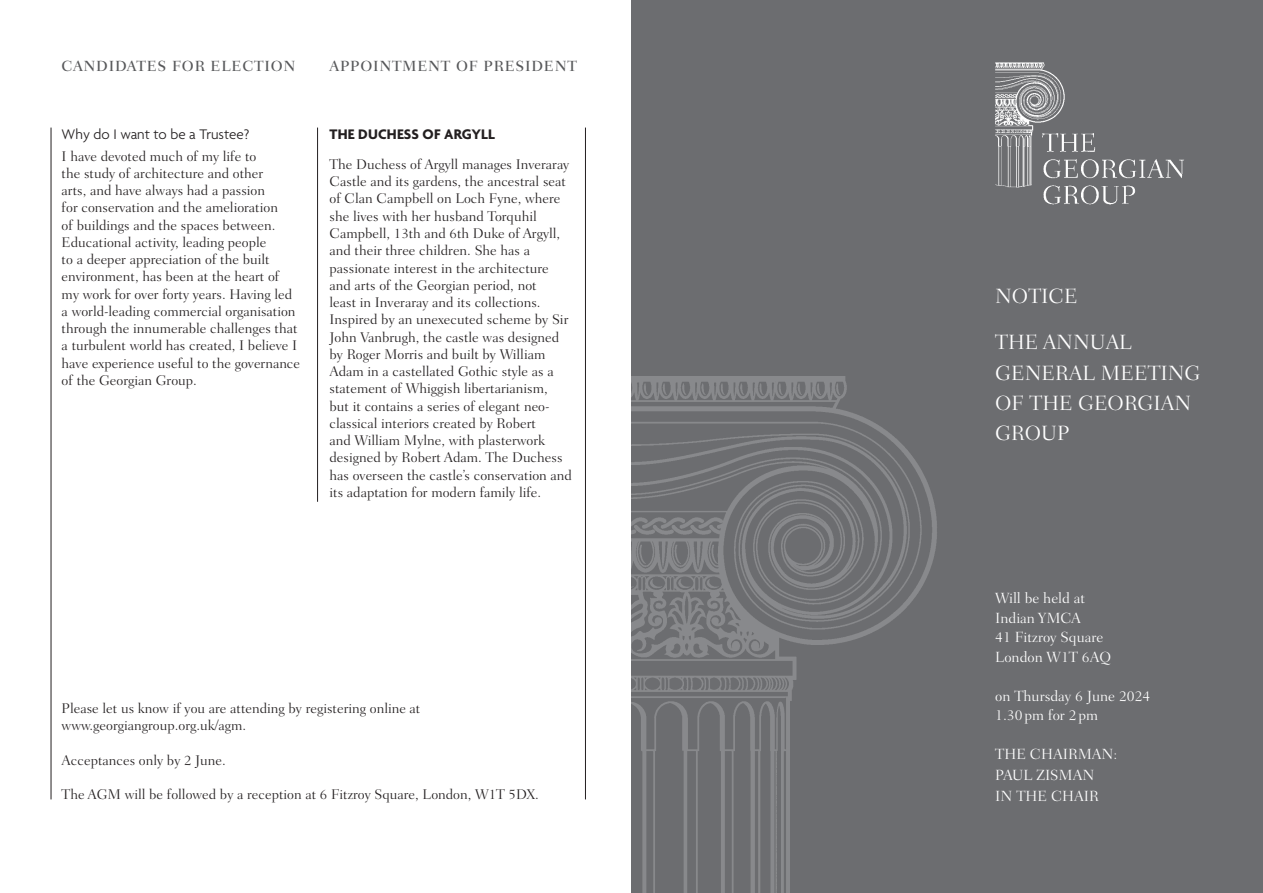
<style>
.page{position:relative;width:1263px;height:893px;background:#fff}
.page>*{position:absolute;margin:0;border:0;box-sizing:border-box;transform-origin:0 0}
.t1{font:300 21px/30.2px "Fairfield LH";color:#fff}
.t2{font:300 15px/19.5px "Fairfield LH";color:#fff}
.t3{font:500 15px "Fairfield LH";letter-spacing:.05em;color:#57585a}
.t4{font:300 15px "Agenda";color:#231f20}
.t5{font:700 15px "Agenda";letter-spacing:.01em;color:#231f20}
.t6{font:300 14.25px/17.2px "Fairfield LH";color:#231f20}
</style>
<div class="page">
<div style="left:631px;top:0;width:632px;height:893px;background:#6c6d70"></div>
<img style="left:631px;top:376px;width:306px;height:517px">
<img style="left:995px;top:62px;width:189px;height:143px">
<hr style="left:317px;top:128px;width:1px;height:374px;background:#231f20">
<hr style="left:51px;top:128px;width:1px;height:671px;background:#231f20">
<hr style="left:585px;top:128px;width:1px;height:671px;background:#231f20">
<p class="t3" style="left:62px;top:57px;width:235px">CANDIDATES FOR ELECTION</p>
<p class="t3" style="left:330px;top:57px;width:249px">APPOINTMENT OF PRESIDENT</p>
<p class="t4" style="left:62px;top:125px;width:189px">Why do I want to be a Trustee?</p>
<p class="t6" style="left:62px;top:147px;width:240px">I have devoted much of my life to<br>the study of architecture and other<br>arts, and have always had a passion<br>for conservation and the amelioration<br>of buildings and the spaces between.<br>Educational activity, leading people<br>to a deeper appreciation of the built environment, has been at the heart of my work for over forty years. Having led a world-leading commercial organisation through the innumerable challenges that a turbulent world has created, I believe I have experience useful to the governance of the Georgian Group.</p>
<p class="t5" style="left:330px;top:125px;width:151px">THE DUCHESS OF ARGYLL</p>
<p class="t6" style="left:330px;top:156px;width:244px">The Duchess of Argyll manages Inveraray Castle and its gardens, the ancestral seat of Clan Campbell on Loch Fyne, where she lives with her husband Torquhil Campbell, 13th and 6th Duke of Argyll, and their three children. She has a passionate interest in the architecture and arts of the Georgian period, not<br>least in Inveraray and its collections.<br>Inspired by an unexecuted scheme by Sir John Vanbrugh, the castle was designed by Roger Morris and built by William Adam in a castellated Gothic style as a statement of Whiggish libertarianism,<br>but it contains a series of elegant neo&shy;classical interiors created by Robert<br>and William Mylne, with plasterwork designed by Robert Adam. The Duchess has overseen the castle’s conservation and its adaptation for modern family life.</p>
<p class="t6" style="left:62px;top:700px;width:360px">Please let us know if you are attending by registering online at www.georgiangroup.org.uk/agm.</p>
<p class="t6" style="left:62px;top:752px;width:166px">Acceptances only by 2 June.</p>
<p class="t6" style="left:62px;top:786px;width:479px">The AG M will be followed by a reception at 6 Fitzroy Square, London, W1T 5DX.</p>
<h1 class="t1" style="left:995px;top:281px;width:84px">Notic e</h1>
<h1 class="t1" style="left:995px;top:328px;width:207px">Th e Annual<br>General Meeting of The Georgian<br>Group</h1>
<p class="t2" style="left:995px;top:588px;width:117px">Will be held at<br>Indian YMCA<br>41 Fitzroy Square<br>London W1T 6AQ</p>
<p class="t2" style="left:995px;top:686px;width:157px">on Thursday 6 June 2024<br>1.30pm for 2pm</p>
<p class="t2" style="left:995px;top:744px;width:124px;line-height:21px">THE CHAIRMAN :<br>PAUL ZIS MAN<br>IN THE CHAIR</p>
</div>
